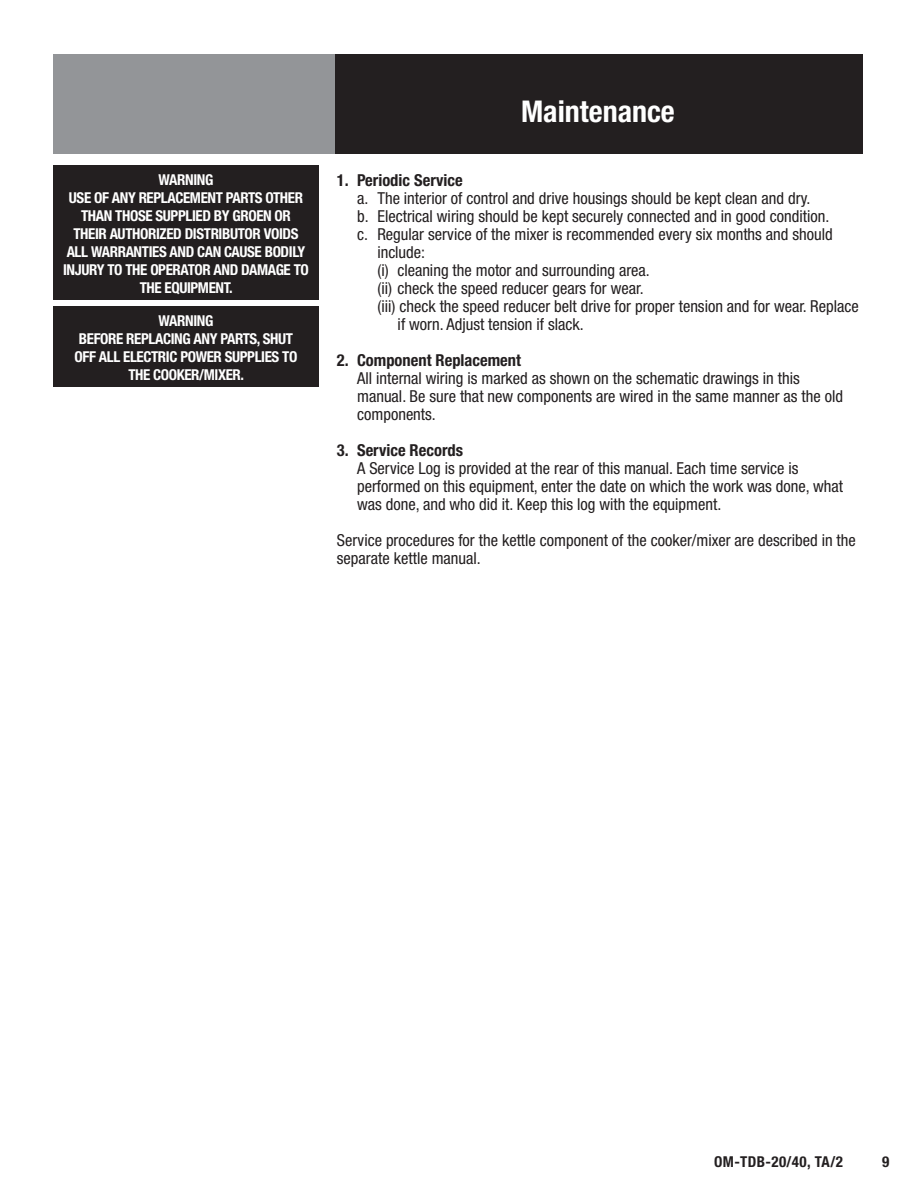
<style>
.page{position:relative;width:918px;height:1188px;background:#fff}
.page>*{position:absolute;margin:0;border:0;box-sizing:border-box;transform-origin:0 0}
.t1{font:700 condensed 30px "Helvetica Neue";color:#fff}
.t2{font:condensed 16.5px/18px "Helvetica Neue";color:#231f20}
.t3{font:700 condensed 16.5px "Helvetica Neue";color:#231f20}
.t4{font:700 condensed 15px/18px "Helvetica Neue";letter-spacing:-.025em;color:#fff;text-align:center}
.t5{font:700 condensed 15px "Helvetica Neue";letter-spacing:.025em;color:#231f20}
</style>
<div class="page">
<div style="left:332px;top:54px;width:531px;height:99px;background:#231f20"></div>
<div style="left:53px;top:54px;width:282px;height:99px;background:#939598"></div>
<div style="left:53px;top:306px;width:266px;height:81px;background:#231f20"></div>
<div style="left:53px;top:165px;width:266px;height:135px;background:#231f20"></div>
<p class="t4" style="left:63px;top:170px;width:247px">WARNING<br>USE OF ANY REPLACEMENT PARTS OTHER<br>THAN THOSE SUPPLIED BY GROEN OR<br>THEIR AUTHORIZED DISTRIBUTOR VOIDS<br>ALL WARRANTIES AND CAN CAUSE BODILY<br>INJURY TO THE OPERATOR AND DAMAGE TO<br>THE EQUIPMENT.</p>
<p class="t4" style="left:75px;top:311px;width:224px">WARNING<br>BEFORE REPLACING ANY PARTS, SHUT<br>OFF ALL ELECTRIC POWER SUPPLIES TO<br>THE COOKER/MIXER.</p>
<h1 class="t1" style="left:521px;top:93px;width:155px">Maintenance</h1>
<p class="t3" style="left:337px;top:170px;width:127px">1. Periodic Service</p>
<p class="t2" style="left:357px;top:189px;width:455px">a. The interior of control and drive housings should be kept clean and dry.</p>
<p class="t2" style="left:357px;top:207px;width:474px">b. Electrical wiring should be kept securely connected and in good condition.</p>
<p class="t2" style="left:357px;top:225px;width:477px">c. Regular service of the mixer is recommended every six months and should</p>
<p class="t2" style="left:377px;top:243px;width:49px">include:</p>
<p class="t2" style="left:377px;top:261px;width:274px">(i) cleaning the motor and surrounding area.</p>
<p class="t2" style="left:377px;top:279px;width:268px">(ii) check the speed reducer gears for wear.</p>
<p class="t2" style="left:377px;top:297px;width:483px">(iii) check the speed reducer belt drive for proper tension and for wear. Replace</p>
<p class="t2" style="left:398px;top:315px;width:188px">if worn. Adjust tension if slack.</p>
<p class="t3" style="left:337px;top:350px;width:186px">2. Component Replacement</p>
<p class="t2" style="left:357px;top:369px;width:487px">All internal wiring is marked as shown on the schematic drawings in this manual. Be sure that new components are wired in the same manner as the old components.</p>
<p class="t3" style="left:337px;top:440px;width:128px">3. Service Records</p>
<p class="t2" style="left:357px;top:459px;width:488px">A Service Log is provided at the rear of this manual. Each time service is performed on this equipment, enter the date on which the work was done, what was done, and who did it. Keep this log with the equipment.</p>
<p class="t2" style="left:337px;top:531px;width:520px">Service procedures for the kettle component of the cooker/mixer are described in the separate kettle manual.</p>
<p class="t5" style="left:714px;top:1153px;width:130px">OM-TDB-20/40, TA/2</p>
<p class="t5" style="left:882px;top:1153px;width:9px">9</p>
</div>
